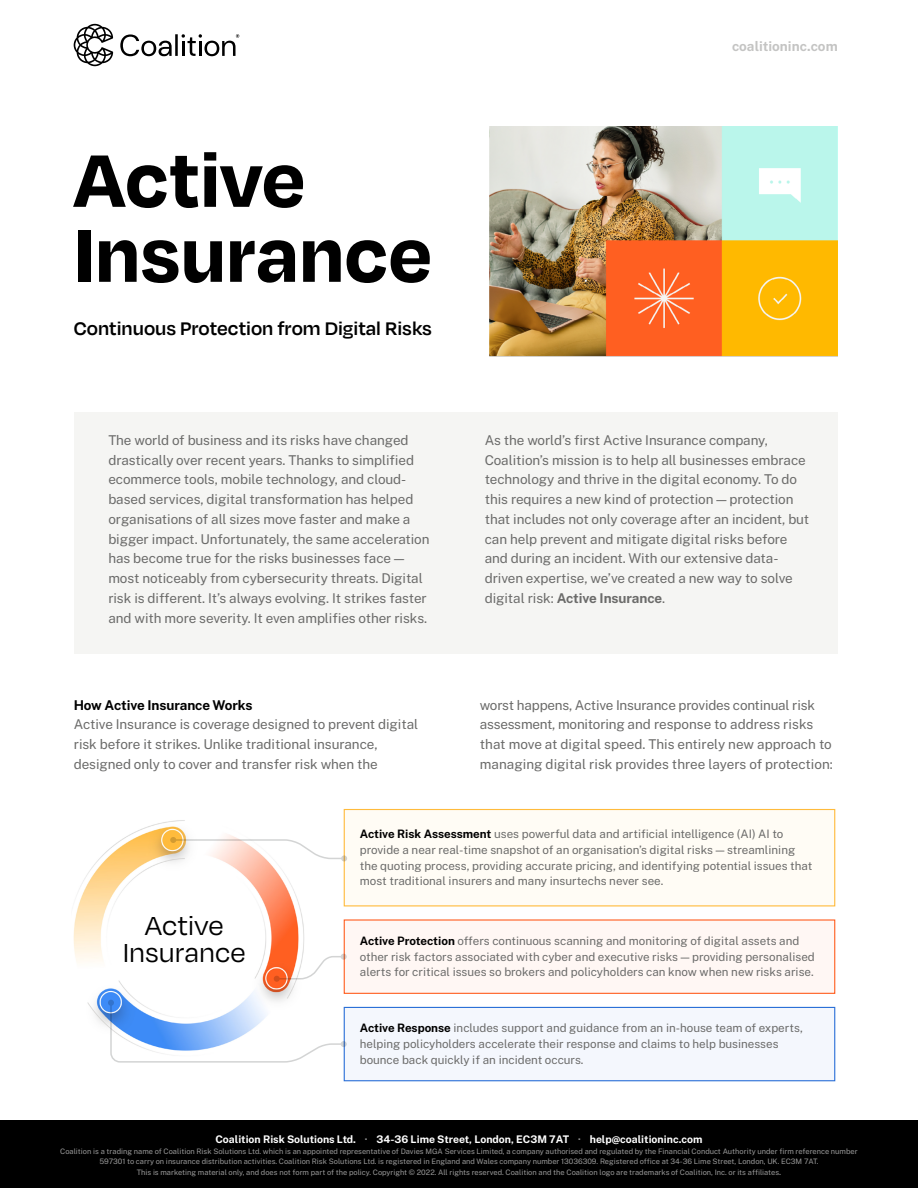
<style>
.page{position:relative;width:918px;height:1188px;background:#fff}
.page>*{position:absolute;margin:0;border:0;box-sizing:border-box;transform-origin:0 0}
.t1{font:700 85.5px/75px "Degular";color:#000}
.t2{font:30px/27px "Degular";color:#000;text-align:center}
.t3{font:600 21px "Degular";color:#000}
.t4{font:13.5px/19.6px "Public Sans";letter-spacing:-.005em;color:#6b6b6a}
.t5{font:700 13.5px "Public Sans";letter-spacing:-.005em;color:#000}
.t6{font:700 13.5px "Public Sans";color:#c4c4c3}
.t7{font:11.7px/15.8px "Public Sans";color:#6b6b6a}
.t8{font:700 10.5px "Public Sans";color:#fff}
.t9{font:7.5px/10.5px "Public Sans";color:#999;text-align:center}
.s1{font-weight:700}
.s2{font-weight:700;color:#000}
.s3{color:#999}
.s4{font-size:9px}
</style>
<div class="page">
<svg style="left:74px;top:24px;width:39px;height:42px"></svg>
<svg style="left:120px;top:34px;width:52px;height:22px"></svg>
<hr style="left:175px;top:34px;width:3px;height:22px;background:#000">
<svg style="left:181px;top:34px;width:58px;height:22px"></svg>
<div style="left:0;top:1120px;width:918px;height:68px;background:#000"></div>
<img style="left:73px;top:820px;width:231px;height:207px">
<div style="left:74px;top:412px;width:764px;height:242px;background:#f5f5f3"></div>
<div style="left:344px;top:810px;width:491px;height:96px;background:#fffcf5"></div>
<div style="left:344px;top:809px;width:491px;height:97px;border:1px solid #ffbb3c"></div>
<div style="left:344px;top:920px;width:491px;height:73px;background:#fff7f4"></div>
<div style="left:344px;top:919px;width:491px;height:75px;border:1px solid #ff5f21"></div>
<div style="left:344px;top:1007px;width:491px;height:74px;background:#f4f7fd"></div>
<div style="left:344px;top:1007px;width:491px;height:74px;border:1px solid #2b70d7"></div>
<img style="left:489px;top:126px;width:349px;height:231px">
<svg style="left:170px;top:837px;width:177px;height:24px"></svg>
<svg style="left:274px;top:954px;width:73px;height:28px"></svg>
<svg style="left:108px;top:1000px;width:239px;height:63px"></svg>
<h1 class="t1" style="left:74px;top:138px;width:360px">Active<br>Insurance</h1>
<h3 class="t3" style="left:74px;top:315px;width:360px">Continuous Protection from Digital Risks</h3>
<p class="t6" style="left:732px;top:37px;width:107px">coalitioninc.com</p>
<p class="t4" style="left:108px;top:430px;width:323px">The world of business and its risks have changed drastically over recent years. Thanks to simplified ecommerce tools, mobile technology, and cloud&shy;based services, digital transformation has helped organisations of all sizes move faster and make a bigger impact. Unfortunately, the same acceleration has become true for the risks businesses face — most noticeably from cybersecurity threats. Digital risk is different. It’s always evolving. It strikes faster and with more severity. It even amplifies other risks.</p>
<p class="t4" style="left:485px;top:429px;width:326px">As the world’s first Active Insurance company, Coalition’s mission is to help all businesses embrace technology and thrive in the digital economy. To do this requires a new kind of protection — protection that includes not only coverage after an incident, but can help prevent and mitigate digital risks before and during an incident. With our extensive data&shy;driven expertise, we’ve created a new way to solve digital risk: <span class="s1">Active Insurance</span>.</p>
<p class="t5" style="left:74px;top:695px;width:180px">How Active Insurance Works</p>
<p class="t4" style="left:74px;top:714px;width:346px">Active Insurance is coverage designed to prevent digital risk before it strikes. Unlike traditional insurance, designed only to cover and transfer risk when the</p>
<p class="t4" style="left:480px;top:694px;width:355px">worst happens, Active Insurance provides continual risk assessment, monitoring and response to address risks that move at digital speed. This entirely new approach to managing digital risk provides three layers of protection:</p>
<h2 class="t2" style="left:123px;top:911px;width:124px">Active<br>Insurance</h2>
<p class="t7" style="left:360px;top:825px;width:454px"><span class="s2">Active Risk Assessment</span> uses powerful data and artificial intelligence (AI) AI to provide a near real-time snapshot of an organisation’s digital risks — streamlining the quoting process, providing accurate pricing, and identifying potential issues that most traditional insurers and many insurtechs never see.</p>
<p class="t7" style="left:360px;top:932px;width:457px"><span class="s2">Active Protection</span> offers continuous scanning and monitoring of digital assets and other risk factors associated with cyber and executive risks — providing personalised alerts for critical issues so brokers and policyholders can know when new risks arise.</p>
<p class="t7" style="left:360px;top:1020px;width:444px"><span class="s2">Active Response</span> includes support and guidance from an in-house team of experts, helping policyholders accelerate their response and claims to help businesses bounce back quickly if an incident occurs.</p>
<p class="t8" style="left:215px;top:1132px;width:489px">Coalition Risk Solutions Ltd. <span class="s3">·</span> 34-36 Lime Street, London, EC3M 7AT <span class="s3">·</span> help@coalitioninc.com</p>
<p class="t9" style="left:60px;top:1146px;width:799px">Coalition is a trading name of Coalition Risk Solutions Ltd. which is an appointed representative of Davies MGA Services Limited, a company authorised and regulated by the Financial Conduct Authority under firm reference number<br>597301 to carry on insurance distribution activities. Coalition Risk Solutions Ltd. is registered in England and Wales company number 13036309. Registered office at 34-36 Lime Street, London, UK. EC3M 7AT.<br>This is marketing material only, and does not form part of the policy. Copyright © 2022. All rights reserved. Coalition and the Coalition logo are trademarks of Coalition, Inc. or its affiliates<span class="s4">.</span></p>
</div>
